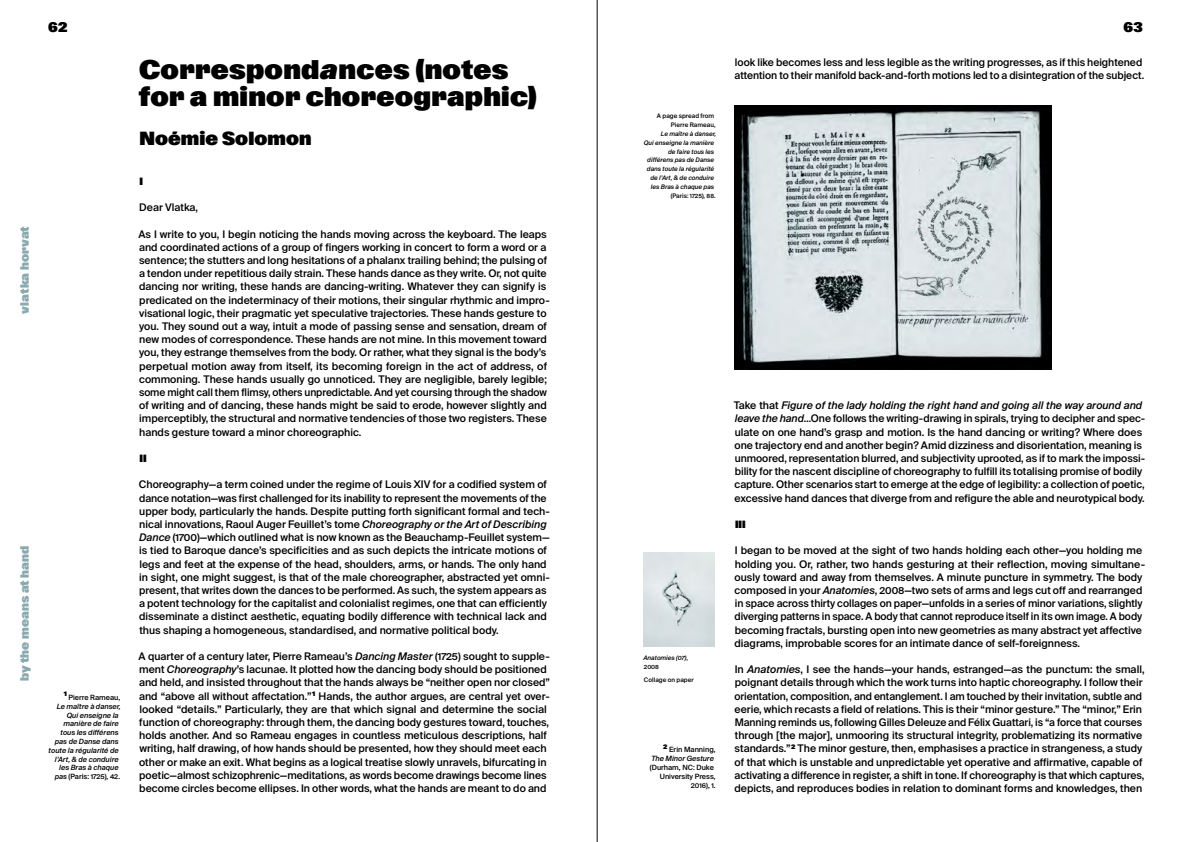
<style>
.page{position:relative;width:1191px;height:842px;background:#fff}
.page>*{position:absolute;margin:0;border:0;box-sizing:border-box;transform-origin:0 0}
.t1{font:27px/26.4px "ABC Gravity Unlicensed Trial";letter-spacing:.01em;color:#000}
.t2{font:19px "ABC Gravity Unlicensed Trial";letter-spacing:.005em;color:#000}
.t3{font:14px "ABC Gravity Unlicensed Trial";color:#000}
.t4{font:12px "ABC Gravity Unlicensed Trial";letter-spacing:.01em;color:#89a9af}
.t5{font:500 10.5px/13.2px "Suisse Intl";color:#000}
.t6{font:10.5px "ABC Gravity Unlicensed Trial";color:#000}
.t7{font:italic 500 7.2px/8.8px "Suisse Intl";color:#000;text-align:right}
.t8{font:500 7.2px/8.8px "Suisse Intl";color:#000;text-align:right}
.t9{font:6.4px "ABC Gravity Unlicensed Trial";color:#000}
.t10{font:italic 500 6.2px/8.8px "Suisse Intl";color:#000}
.t11{font:500 6.2px/8.8px "Suisse Intl";color:#000;text-align:right}
.s1{font-style:italic}
.s2{font-style:normal}
</style>
<div class="page">
<hr style="left:597px;top:0;width:1px;height:842px;background:#000">
<img style="left:734px;top:105px;width:317px;height:265px">
<img style="left:643px;top:552px;width:72px;height:95px">
<p class="t4" style="left:18px;top:314px;width:89px;rotate:-90deg">vlatka horvat</p>
<p class="t4" style="left:18px;top:681px;width:137px;rotate:-90deg">by the means at hand</p>
<h3 class="t3" style="left:48px;top:20px;width:21px">62</h3>
<h3 class="t3" style="left:1123px;top:20px;width:21px">63</h3>
<h1 class="t1" style="left:139px;top:58px;width:400px">Correspond<span class="s1">a</span>nces (notes for a minor choreographic)</h1>
<h2 class="t2" style="left:139px;top:128px;width:174px">Noémie Solomon</h2>
<p class="t6" style="left:140px;top:175px;width:5px">I</p>
<p class="t5" style="left:139px;top:201px;width:60px">Dear Vlatka,</p>
<p class="t5" style="left:139px;top:227px;width:413px">As I write to you, I begin noticing the hands moving across the keyboard. The leaps and coordinated actions of a group of fingers working in concert to form a word or a sentence; the stutters and long hesitations of a phalanx trailing behind; the pulsing of a tendon under repetitious daily strain. These hands dance as they write. Or, not quite dancing nor writing, these hands are dancing-writing. Whatever they can signify is predicated on the indeterminacy of their motions, their singular rhythmic and impro&shy;visational logic, their pragmatic yet speculative trajectories. These hands gesture to you. They sound out a way, intuit a mode of passing sense and sensation, dream of new modes of correspondence. These hands are not mine. In this movement toward you, they estrange themselves from the body. Or rather, what they signal is the body’s perpetual motion away from itself, its becoming foreign in the act of address, of commoning. These hands usually go unnoticed. They are negligible, barely legible; some might call them flimsy, others unpredictable. And yet coursing through the shadow of writing and of dancing, these hands might be said to erode, however slightly and imperceptibly, the structural and normative tendencies of those two registers. These hands gesture toward a minor choreographic.</p>
<p class="t6" style="left:140px;top:452px;width:9px">II</p>
<p class="t5" style="left:139px;top:478px;width:412px">Choreography—a term coined under the regime of Louis XIV for a codified system of dance notation—was first challenged for its inability to represent the movements of the upper body, particularly the hands. Despite putting forth significant formal and tech&shy;nical innovations, Raoul Auger Feuillet’s tome <span class="s1">Choreography or the Art of Describing Dance</span> (1700)—which outlined what is now known as the Beauchamp-Feuillet system— is tied to Baroque dance’s specificities and as such depicts the intricate motions of legs and feet at the expense of the head, shoulders, arms, or hands. The only hand in sight, one might suggest, is that of the male choreographer, abstracted yet omni&shy;present, that writes down the dances to be performed. As such, the system appears as a potent technology for the capitalist and colonialist regimes, one that can efficiently disseminate a distinct aesthetic, equating bodily difference with technical lack and thus shaping a homogeneous, standardised, and normative political body.</p>
<p class="t5" style="left:139px;top:650px;width:413px">A quarter of a century later, Pierre Rameau’s <span class="s1">Dancing Master</span> (1725) sought to supple&shy;ment <span class="s1">Choreography</span>’s lacunae. It plotted how the dancing body should be positioned and held, and insisted throughout that the hands always be “neither open nor closed” and “above all without affectation.”<sup>1</sup> Hands, the author argues, are central yet over&shy;looked “details.” Particularly, they are that which signal and determine the social function of choreography: through them, the dancing body gestures toward, touches, holds another. And so Rameau engages in countless meticulous descriptions, half writing, half drawing, of how hands should be presented, how they should meet each other or make an exit. What begins as a logical treatise slowly unravels, bifurcating in poetic—almost schizophrenic—meditations, as words become drawings become lines become circles become ellipses. In other words, what the hands are meant to do and</p>
<p class="t5" style="left:734px;top:56px;width:411px">look like becomes less and less legible as the writing progresses, as if this heightened attention to their manifold back-and-forth motions led to a disintegration of the subject.</p>
<p class="t11" style="left:657px;top:112px;width:60px">A page spread from<br>Pierre Rameau,</p>
<p class="t10" style="left:661px;top:129px;width:57px">Le maître à danser,</p>
<p class="t10" style="left:644px;top:138px;width:72px">Qui enseigne la manière</p>
<p class="t10" style="left:668px;top:147px;width:47px">de faire tous les</p>
<p class="t10" style="left:647px;top:156px;width:68px">différens pas de Danse</p>
<p class="t10" style="left:647px;top:165px;width:69px">dans toute la régularité</p>
<p class="t10" style="left:650px;top:173px;width:65px">de l’Art, &amp; de conduire</p>
<p class="t10" style="left:651px;top:182px;width:65px">les Bras à chaque pas</p>
<p class="t11" style="left:671px;top:191px;width:46px">(Paris: 1725), 88.</p>
<p class="t5" style="left:733px;top:399px;width:413px">Take that <span class="s1">Figure of the lady holding the right hand and going all the way around and leave the hand</span>…One follows the writing-drawing in spirals, trying to decipher and spec&shy;ulate on one hand’s grasp and motion. Is the hand dancing or writing? Where does one trajectory end and another begin? Amid dizziness and disorientation, meaning is unmoored, representation blurred, and subjectivity uprooted, as if to mark the impossi&shy;bility for the nascent discipline of choreography to fulfill its totalising promise of bodily capture. Other scenarios start to emerge at the edge of legibility: a collection of poetic, excessive hand dances that diverge from and refigure the able and neurotypical body.</p>
<p class="t6" style="left:735px;top:518px;width:12px">III</p>
<p class="t5" style="left:734px;top:544px;width:412px">I began to be moved at the sight of two hands holding each other—you holding me holding you. Or, rather, two hands gesturing at their reflection, moving simultane&shy;ously toward and away from themselves. A minute puncture in symmetry. The body composed in your <span class="s1">Anatomies</span>, 2008—two sets of arms and legs cut off and rearranged in space across thirty collages on paper—unfolds in a series of minor variations, slightly diverging patterns in space. A body that cannot reproduce itself in its own image. A body becoming fractals, bursting open into new geometries as many abstract yet affective diagrams, improbable scores for an intimate dance of self-foreignness.</p>
<p class="t5" style="left:734px;top:663px;width:411px">In <span class="s1">Anatomies</span>, I see the hands—your hands, estranged—as the punctum: the small, poignant details through which the work turns into haptic choreography. I follow their orientation, composition, and entanglement. I am touched by their invitation, subtle and eerie, which recasts a field of relations. This is their “minor gesture.” The “minor,” Erin Manning reminds us, following Gilles Deleuze and Félix Guattari, is “a force that courses through [the major], unmooring its structural integrity, problematizing its normative standards.”<sup>2</sup> The minor gesture, then, emphasises a practice in strangeness, a study of that which is unstable and unpredictable yet operative and affirmative, capable of activating a difference in register, a shift in tone. If choreography is that which captures, depicts, and reproduces bodies in relation to dominant forms and knowledges, then</p>
<p class="t10" style="left:643px;top:653px;width:46px">Anatomies (07)<span class="s2">,<br>2008</span></p>
<p class="t11" style="left:644px;top:675px;width:51px">Collage on paper</p>
<p class="t9" style="left:64px;top:690px;width:5px">1</p>
<p class="t8" style="left:68px;top:693px;width:53px">Pierre Rameau,</p>
<p class="t7" style="left:49px;top:702px;width:74px">Le maître à danser,<br>Qui enseigne la manière de faire<br>tous les différens pas de Danse dans toute la régularité de l’Art, &amp; de conduire les Bras à chaque pas <span class="s2">(Paris: 1725), 42.</span></p>
<p class="t9" style="left:663px;top:743px;width:6px">2</p>
<p class="t8" style="left:669px;top:745px;width:48px">Erin Manning,</p>
<p class="t7" style="left:651px;top:754px;width:64px">The Minor Gesture</p>
<p class="t8" style="left:650px;top:763px;width:67px">(Durham, NC: Duke<br>University Press,<br>2016), 1.</p>
</div>
